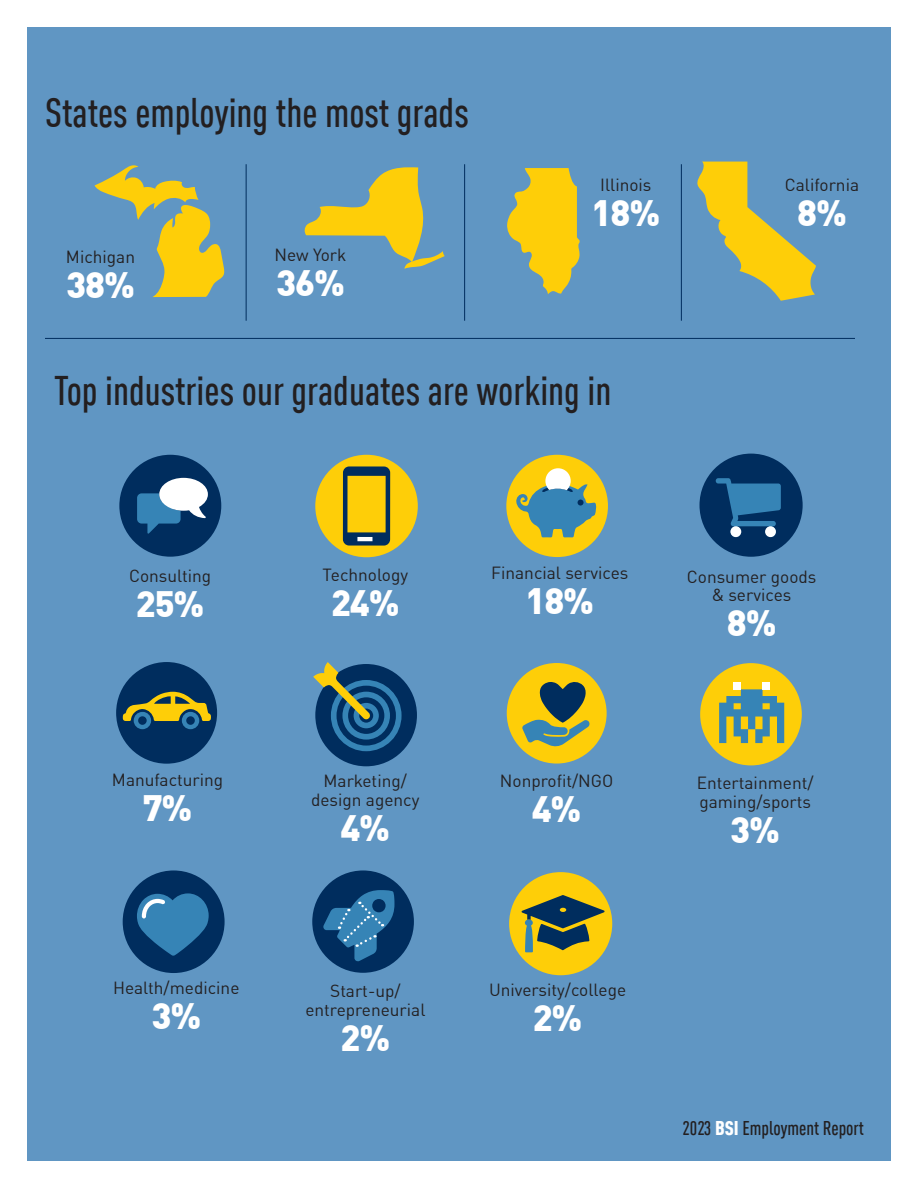
<style>
.page{position:relative;width:918px;height:1188px;background:#fff}
.page>*{position:absolute;margin:0;border:0;box-sizing:border-box;transform-origin:0 0}
.t1{font:500 condensed 40.5px "DIN Offc";color:#231f20}
.t2{font:900 36px "DIN Offc";letter-spacing:-.03em;color:#fff}
.t3{font:500 condensed 19.5px "DIN Offc";color:#231f20}
.t4{font:17.25px/18.8px "DIN Offc";color:#231f20;text-align:center}
.s1{font-weight:900;color:#fff}
</style>
<div class="page">
<div style="left:27px;top:27px;width:864px;height:1134px;background:#6096c3"></div>
<svg style="left:95px;top:165px;width:130px;height:132px"></svg>
<hr style="left:464px;top:164px;width:1px;height:157px;background:#002d5e">
<hr style="left:681px;top:164px;width:1px;height:157px;background:#002d5e">
<hr style="left:246px;top:164px;width:1px;height:157px;background:#002d5e">
<hr style="left:45px;top:338px;width:810px;height:1px;background:#002d5e">
<div style="left:700px;top:454px;width:103px;height:103px;background:#002d5e;border-radius:50%"></div>
<svg style="left:716px;top:478px;width:65px;height:59px"></svg>
<div style="left:730px;top:526px;width:11px;height:11px;background:#fff;border-radius:50%"></div>
<div style="left:765px;top:526px;width:11px;height:11px;background:#fff;border-radius:50%"></div>
<div style="left:506px;top:455px;width:102px;height:102px;background:#fece08;border-radius:50%"></div>
<svg style="left:516px;top:468px;width:80px;height:69px"></svg>
<div style="left:577px;top:499px;width:7px;height:7px;background:#002d5e;border-radius:50%"></div>
<div style="left:576px;top:498px;width:9px;height:9px;border:2px solid #3684b6;border-radius:50%"></div>
<div style="left:509px;top:872px;width:103px;height:103px;background:#fece08;border-radius:50%"></div>
<svg style="left:522px;top:895px;width:83px;height:57px"></svg>
<div style="left:116px;top:662px;width:101px;height:102px;background:#002d5e;border-radius:50%"></div>
<svg style="left:123px;top:692px;width:88px;height:37px"></svg>
<div style="left:123px;top:870px;width:102px;height:103px;background:#002d5e;border-radius:50%"></div>
<svg style="left:137px;top:893px;width:72px;height:63px"></svg>
<div style="left:119px;top:455px;width:102px;height:102px;background:#002d5e;border-radius:50%"></div>
<svg style="left:137px;top:478px;width:71px;height:56px"></svg>
<div style="left:315px;top:455px;width:103px;height:102px;background:#fece08;border-radius:50%"></div>
<svg style="left:343px;top:466px;width:47px;height:80px"></svg>
<hr style="left:357px;top:537px;width:15px;height:4px;background:#fff">
<div style="left:700px;top:663px;width:102px;height:102px;background:#fece08;border-radius:50%"></div>
<svg style="left:719px;top:683px;width:65px;height:60px"></svg>
<div style="left:734px;top:683px;width:7px;height:7px;background:#fff"></div>
<div style="left:762px;top:683px;width:8px;height:7px;background:#fff"></div>
<div style="left:312px;top:870px;width:102px;height:103px;background:#002d5e;border-radius:50%"></div>
<svg style="left:323px;top:890px;width:71px;height:71px"></svg>
<div style="left:315px;top:664px;width:102px;height:102px;background:#002d5e;border-radius:50%"></div>
<svg style="left:313px;top:662px;width:89px;height:89px"></svg>
<div style="left:507px;top:663px;width:100px;height:101px;background:#fece08;border-radius:50%"></div>
<svg style="left:522px;top:682px;width:68px;height:65px"></svg>
<svg style="left:507px;top:168px;width:73px;height:126px"></svg>
<svg style="left:304px;top:167px;width:141px;height:102px"></svg>
<svg style="left:697px;top:162px;width:119px;height:139px"></svg>
<p class="t1" style="left:45px;top:88px;width:425px">States employing the most grads</p>
<p class="t4" style="left:66px;top:247px;width:71px">Michigan</p>
<p class="t2" style="left:66px;top:260px;width:70px">38%</p>
<p class="t4" style="left:275px;top:246px;width:73px">New York</p>
<p class="t2" style="left:276px;top:259px;width:70px">36%</p>
<p class="t4" style="left:600px;top:175px;width:53px">Illinois</p>
<p class="t2" style="left:591px;top:188px;width:70px">18%</p>
<p class="t1" style="left:54px;top:366px;width:559px">Top industries our graduates are working in</p>
<p class="t4" style="left:785px;top:175px;width:76px">California</p>
<p class="t2" style="left:797px;top:188px;width:51px">8%</p>
<p class="t4" style="left:129px;top:566px;width:84px">Consulting</p>
<p class="t2" style="left:136px;top:579px;width:70px">25%</p>
<p class="t4" style="left:112px;top:771px;width:113px">Manufacturing</p>
<p class="t2" style="left:143px;top:784px;width:51px">7%</p>
<p class="t4" style="left:113px;top:978px;width:128px">Health/medicine</p>
<p class="t2" style="left:151px;top:992px;width:51px">3%</p>
<p class="t4" style="left:323px;top:566px;width:87px">Technology</p>
<p class="t2" style="left:331px;top:579px;width:70px">24%</p>
<p class="t4" style="left:311px;top:772px;width:110px">Marketing/ design agency</p>
<p class="t2" style="left:340px;top:804px;width:51px">4%</p>
<p class="t4" style="left:305px;top:982px;width:122px">Start-up/ entrepreneurial</p>
<p class="t2" style="left:341px;top:1014px;width:51px">2%</p>
<p class="t4" style="left:491px;top:564px;width:139px">Financial services</p>
<p class="t2" style="left:525px;top:577px;width:70px">18%</p>
<p class="t4" style="left:500px;top:772px;width:115px">Nonprofit/NGO</p>
<p class="t2" style="left:532px;top:785px;width:51px">4%</p>
<p class="t4" style="left:489px;top:981px;width:139px">University/college</p>
<p class="t2" style="left:533px;top:994px;width:51px">2%</p>
<p class="t4" style="left:687px;top:567px;width:131px">Consumer goods &amp; services</p>
<p class="t2" style="left:727px;top:599px;width:51px">8%</p>
<p class="t4" style="left:697px;top:773px;width:118px;text-align:left">Entertainment/ gaming/sports</p>
<p class="t2" style="left:730px;top:805px;width:51px">3%</p>
<p class="t3" style="left:682px;top:1117px;width:183px">2023 <span class="s1">BSI</span> Employment Report</p>
</div>
